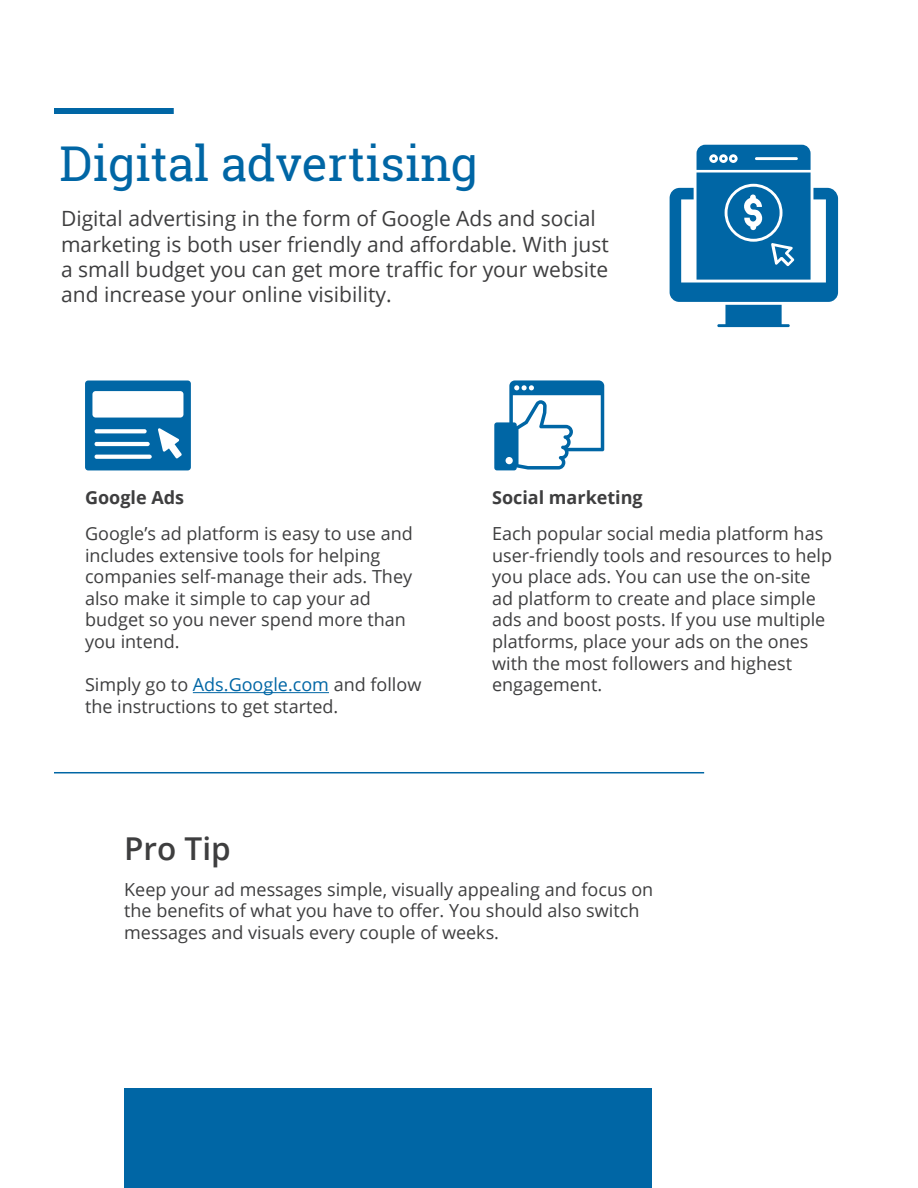
<style>
.page{position:relative;width:918px;height:1188px;background:#fff}
.page>*{position:absolute;margin:0;border:0;box-sizing:border-box;transform-origin:0 0}
.AG_Body{font:48px "Roboto Slab";letter-spacing:-.005em;color:#0066a5}
.t1{font:600 31.5px "Open Sans";color:#3e3e3f}
.t2{font:21px/25.2px "Open Sans";color:#3e3e3f}
.t3{font:18px/21.6px "Open Sans";color:#3e3e3f}
.t4{font:700 18px "Open Sans";color:#3e3e3f}
.s1{color:#0066a5}
</style>
<div class="page">
<div style="left:124px;top:1089px;width:527px;height:99px;background:#0066a5"></div>
<hr style="left:717px;top:324px;width:73px;height:3px;background:#0066a5">
<svg style="left:670px;top:145px;width:168px;height:157px"></svg>
<hr style="left:54px;top:772px;width:650px;height:1px;background:#0066a5">
<hr style="left:193px;top:692px;width:136px;height:1px;background:#0066a5">
<svg style="left:85px;top:381px;width:106px;height:89px"></svg>
<svg style="left:494px;top:380px;width:110px;height:90px"></svg>
<div style="left:54px;top:108px;width:120px;height:6px;background:#0066a5"></div>
<p class="AG_Body" style="left:60px;top:131px;width:420px">Digital advertising</p>
<p class="t2" style="left:61px;top:206px;width:549px">Digital advertising in the form of Google Ads and social marketing is both user friendly and affordable. With just a small budget you can get more traffic for your website and increase your online visibility.</p>
<p class="t4" style="left:85px;top:485px;width:101px">Google Ads</p>
<p class="t3" style="left:85px;top:522px;width:329px">Google’s ad platform is easy to use and includes extensive tools for helping companies self-manage their ads. They also make it simple to cap your ad budget so you never spend more than you intend.</p>
<p class="t3" style="left:85px;top:673px;width:338px">Simply go to <span class="s1">Ads.Google.com</span> and follow the instructions to get started.</p>
<p class="t4" style="left:492px;top:485px;width:152px">Social marketing</p>
<p class="t3" style="left:492px;top:522px;width:341px">Each popular social media platform has user-friendly tools and resources to help you place ads. You can use the on-site ad platform to create and place simple ads and boost posts. If you use multiple platforms, place your ads on the ones with the most followers and highest engagement.</p>
<p class="t1" style="left:124px;top:826px;width:108px">Pro Tip</p>
<p class="t3" style="left:124px;top:878px;width:531px">Keep your ad messages simple, visually appealing and focus on the benefits of what you have to offer. You should also switch messages and visuals every couple of weeks.</p>
</div>
